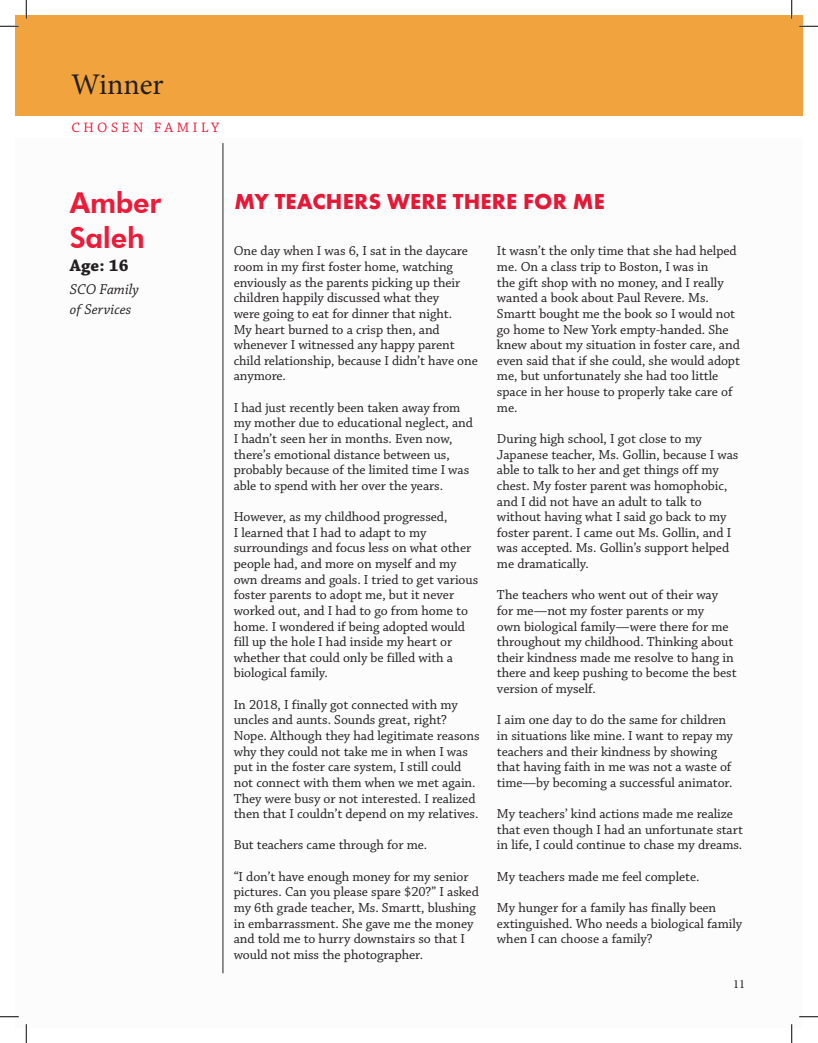
<style>
.page{position:relative;width:818px;height:1043px;background:#fff}
.page>*{position:absolute;margin:0;border:0;box-sizing:border-box;transform-origin:0 0}
.t1{font:30px "Minion Pro";color:#231f20}
.Name{font:800 28.75px "Futura BT";letter-spacing:-.01em;color:#ed1a38}
.t2{font:700 22.5px "Futura PT";letter-spacing:.01em;color:#e51836}
.age{font:700 17.5px "Chaparral Pro";color:#231f20}
.org{font:italic 15px "Chaparral Pro";color:#231f20}
.Theme_2{font:14.38px "Chaparral Pro";letter-spacing:.24em;color:#ed1a38}
.Body_Text_-_Essay{font:13.75px/15.6px "Chaparral Pro";letter-spacing:-.005em;color:#231f20}
.t3{font:12.5px "Minion Pro";color:#231f20}
</style>
<div class="page">
<div style="left:15px;top:15px;width:787px;height:101px;background:#f1a43d"></div>
<hr style="left:222px;top:143px;width:1px;height:830px;background:#231f20">
<svg style="left:0;top:25px;width:19px;height:2px"></svg>
<svg style="left:799px;top:25px;width:19px;height:2px"></svg>
<svg style="left:0;top:1016px;width:19px;height:1px"></svg>
<svg style="left:799px;top:1016px;width:19px;height:1px"></svg>
<svg style="left:25px;top:0;width:2px;height:19px"></svg>
<svg style="left:25px;top:1024px;width:2px;height:18px"></svg>
<svg style="left:791px;top:0;width:1px;height:19px"></svg>
<svg style="left:791px;top:1024px;width:1px;height:18px"></svg>
<p class="t1" style="left:71px;top:65px;width:94px">Winner</p>
<p class="Theme_2" style="left:71px;top:119px;width:149px">CHOSEN FAMILY</p>
<p class="Name" style="left:70px;top:185px;width:93px">Amber</p>
<p class="t2" style="left:234px;top:186px;width:372px">MY TEACHERS WERE THERE FOR ME</p>
<p class="Name" style="left:70px;top:220px;width:76px">Saleh</p>
<p class="age" style="left:70px;top:256px;width:60px">Age: 16</p>
<p class="org" style="left:70px;top:281px;width:71px">SCO Family</p>
<p class="org" style="left:70px;top:301px;width:63px">of Services</p>
<p class="Body_Text_-_Essay" style="left:234px;top:244px;width:245px">One day when I was 6, I sat in the daycare room in my first foster home, watching enviously as the parents picking up their children happily discussed what they<br>were going to eat for dinner that night.<br>My heart burned to a crisp then, and whenever I witnessed any happy parent child relationship, because I didn’t have one anymore.</p>
<p class="Body_Text_-_Essay" style="left:234px;top:400px;width:241px">I had just recently been taken away from my mother due to educational neglect, and I hadn’t seen her in months. Even now, there’s emotional distance between us, probably because of the limited time I was able to spend with her over the years.</p>
<p class="Body_Text_-_Essay" style="left:234px;top:509px;width:246px">However, as my childhood progressed,<br>I learned that I had to adapt to my surroundings and focus less on what other people had, and more on myself and my own dreams and goals. I tried to get various foster parents to adopt me, but it never worked out, and I had to go from home to home. I wondered if being adopted would fill up the hole I had inside my heart or whether that could only be filled with a biological family.</p>
<p class="Body_Text_-_Essay" style="left:234px;top:697px;width:247px">In 2018, I finally got connected with my uncles and aunts. Sounds great, right?<br>Nope. Although they had legitimate reasons why they could not take me in when I was put in the foster care system, I still could not connect with them when we met again.<br>They were busy or not interested. I realized then that I couldn’t depend on my relatives.</p>
<p class="Body_Text_-_Essay" style="left:234px;top:837px;width:195px">But teachers came through for me.</p>
<p class="Body_Text_-_Essay" style="left:234px;top:869px;width:246px">“I don’t have enough money for my senior pictures. Can you please spare $20?” I asked my 6th grade teacher, Ms. Smartt, blushing in embarrassment. She gave me the money and told me to hurry downstairs so that I would not miss the photographer.</p>
<p class="Body_Text_-_Essay" style="left:497px;top:244px;width:244px">It wasn’t the only time that she had helped me. On a class trip to Boston, I was in<br>the gift shop with no money, and I really wanted a book about Paul Revere. Ms.<br>Smartt bought me the book so I would not go home to New York empty-handed. She knew about my situation in foster care, and even said that if she could, she would adopt me, but unfortunately she had too little space in her house to properly take care of me.</p>
<p class="Body_Text_-_Essay" style="left:497px;top:431px;width:243px">During high school, I got close to my Japanese teacher, Ms. Gollin, because I was able to talk to her and get things off my chest. My foster parent was homophobic, and I did not have an adult to talk to without having what I said go back to my foster parent. I came out Ms. Gollin, and I was accepted. Ms. Gollin’s support helped me dramatically.</p>
<p class="Body_Text_-_Essay" style="left:497px;top:587px;width:241px">The teachers who went out of their way for me—not my foster parents or my<br>own biological family—were there for me throughout my childhood. Thinking about their kindness made me resolve to hang in there and keep pushing to become the best version of myself.</p>
<p class="Body_Text_-_Essay" style="left:497px;top:712px;width:237px">I aim one day to do the same for children in situations like mine. I want to repay my teachers and their kindness by showing that having faith in me was not a waste of time—by becoming a successful animator.</p>
<p class="Body_Text_-_Essay" style="left:497px;top:806px;width:248px">My teachers’ kind actions made me realize that even though I had an unfortunate start in life, I could continue to chase my dreams.</p>
<p class="Body_Text_-_Essay" style="left:497px;top:869px;width:204px">My teachers made me feel complete.</p>
<p class="Body_Text_-_Essay" style="left:497px;top:900px;width:247px">My hunger for a family has finally been extinguished. Who needs a biological family when I can choose a family?</p>
<p class="t3" style="left:733px;top:975px;width:13px">11</p>
</div>
